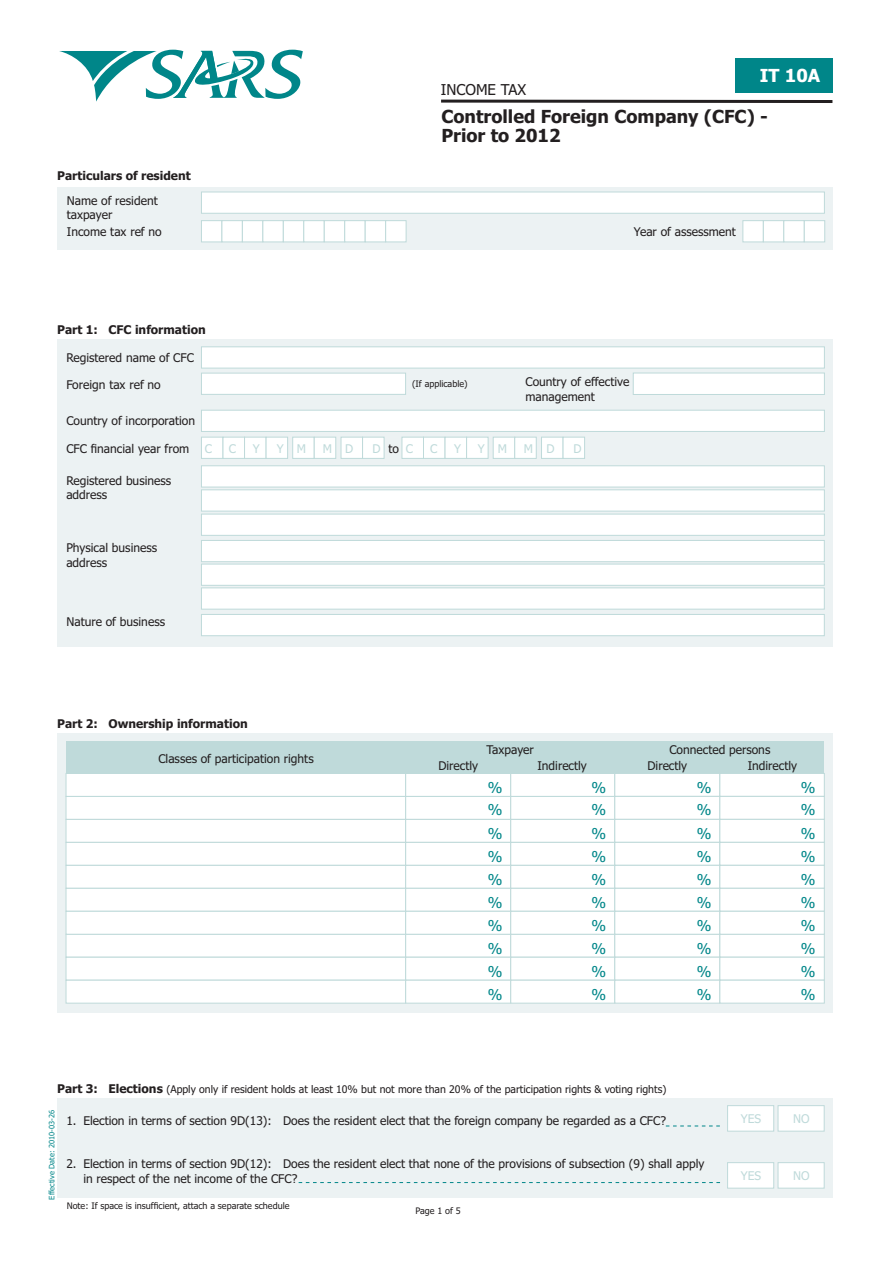
<style>
.page{position:relative;width:893px;height:1262px;background:#fff}
.page>*{position:absolute;margin:0;border:0;box-sizing:border-box;transform-origin:0 0}
.t1{font:700 18px "Tahoma";color:#231f20}
.t2{font:700 18px "Tahoma";color:#fff}
.t3{font:15px/23px "Tahoma";color:#008689}
.t4{font:15px "Tahoma";color:#231f20}
.t5{font:12px/14.5px "Tahoma";color:#231f20}
.t6{font:700 12px "Tahoma";color:#231f20}
.t7{font:12px "Tahoma";color:#bfdada}
.t8{font:10.5px "Tahoma";color:#231f20}
.t9{font:9px "Tahoma";color:#231f20}
.t10{font:7.5px "Tahoma";color:#008689}
.s1{font-weight:700;font-size:12px}
</style>
<div class="page">
<div style="left:57px;top:733px;width:775px;height:279px;background:#ecf2f3"></div>
<div style="left:66px;top:742px;width:758px;height:32px;background:#bfdada"></div>
<div style="left:57px;top:339px;width:775px;height:307px;background:#ecf2f3"></div>
<div style="left:57px;top:187px;width:775px;height:62px;background:#ecf2f3"></div>
<div style="left:735px;top:58px;width:97px;height:35px;background:#008689"></div>
<hr style="left:441px;top:100px;width:391px;height:3px;background:#231f20">
<svg style="left:201px;top:465px;width:623px;height:171px;background:#f7fafa"></svg>
<svg style="left:201px;top:346px;width:623px;height:49px"></svg>
<svg style="left:201px;top:220px;width:205px;height:22px;background:#f6fafa"></svg>
<svg style="left:742px;top:220px;width:83px;height:22px;background:#f6f9f9"></svg>
<svg style="left:201px;top:410px;width:623px;height:49px"></svg>
<svg style="left:66px;top:774px;width:758px;height:229px;background:#fbfcfc"></svg>
<div style="left:57px;top:1097px;width:775px;height:100px;background:#ecf2f3"></div>
<svg style="left:665px;top:1105px;width:159px;height:26px"></svg>
<svg style="left:298px;top:1162px;width:526px;height:26px"></svg>
<svg style="left:59px;top:50px;width:244px;height:52px"></svg>
<svg style="left:201px;top:192px;width:623px;height:22px;background:#fafcfc"></svg>
<p class="t6" style="left:57px;top:171px;width:135px">Particulars of resident</p>
<p class="t5" style="left:67px;top:194px;width:92px">Name of resident taxpayer</p>
<h1 class="t2" style="left:759px;top:69px;width:62px">IT 10A</h1>
<p class="t4" style="left:441px;top:83px;width:87px">INCOME TAX</p>
<h1 class="t1" style="left:441px;top:110px;width:328px">Controlled Foreign Company (CFC) -</h1>
<h1 class="t1" style="left:441px;top:128px;width:120px">Prior to 2012</h1>
<p class="t5" style="left:67px;top:225px;width:96px">Income tax ref no</p>
<p class="t5" style="left:633px;top:225px;width:104px">Year of assessment</p>
<p class="t6" style="left:57px;top:325px;width:150px">Part 1: CFC information</p>
<p class="t5" style="left:66px;top:352px;width:129px">Registered name of CFC</p>
<p class="t5" style="left:66px;top:378px;width:96px">Foreign tax ref no</p>
<p class="t9" style="left:412px;top:380px;width:57px">(If applicable)</p>
<p class="t5" style="left:525px;top:376px;width:105px">Country of effective management</p>
<p class="t5" style="left:66px;top:415px;width:130px">Country of incorporation</p>
<p class="t5" style="left:66px;top:442px;width:124px">CFC financial year from</p>
<p class="t5" style="left:388px;top:442px;width:12px">to</p>
<p class="t7" style="left:205px;top:444px;width:9px">C</p>
<p class="t7" style="left:229px;top:444px;width:9px">C</p>
<p class="t7" style="left:253px;top:444px;width:8px">Y</p>
<p class="t7" style="left:277px;top:444px;width:31px">Y M</p>
<p class="t7" style="left:323px;top:444px;width:32px">M D</p>
<p class="t7" style="left:372px;top:444px;width:10px">D</p>
<p class="t7" style="left:406px;top:444px;width:9px">C</p>
<p class="t7" style="left:430px;top:444px;width:9px">C</p>
<p class="t7" style="left:454px;top:444px;width:8px">Y</p>
<p class="t7" style="left:478px;top:444px;width:31px">Y M</p>
<p class="t7" style="left:524px;top:444px;width:32px">M D</p>
<p class="t7" style="left:573px;top:444px;width:10px">D</p>
<p class="t5" style="left:66px;top:474px;width:106px">Registered business address</p>
<p class="t5" style="left:66px;top:542px;width:92px">Physical business address</p>
<p class="t5" style="left:66px;top:616px;width:100px">Nature of business</p>
<p class="t6" style="left:57px;top:719px;width:192px">Part 2: Ownership information</p>
<p class="t5" style="left:158px;top:752px;width:157px">Classes of participation rights</p>
<p class="t5" style="left:438px;top:759px;width:41px">Directly</p>
<p class="t5" style="left:486px;top:743px;width:49px">Taxpayer</p>
<p class="t5" style="left:669px;top:743px;width:102px">Connected persons</p>
<p class="t5" style="left:537px;top:759px;width:51px">Indirectly</p>
<p class="t5" style="left:647px;top:759px;width:41px">Directly</p>
<p class="t5" style="left:747px;top:759px;width:51px">Indirectly</p>
<p class="t3" style="left:488px;top:777px;width:16px">%</p>
<p class="t3" style="left:591px;top:777px;width:16px">%</p>
<p class="t3" style="left:696px;top:777px;width:16px">%</p>
<p class="t3" style="left:801px;top:777px;width:16px">%</p>
<p class="t3" style="left:488px;top:800px;width:16px">%</p>
<p class="t3" style="left:591px;top:800px;width:16px">%</p>
<p class="t3" style="left:696px;top:800px;width:16px">%</p>
<p class="t3" style="left:801px;top:800px;width:16px">%</p>
<p class="t3" style="left:488px;top:823px;width:16px">%</p>
<p class="t3" style="left:591px;top:823px;width:16px">%</p>
<p class="t3" style="left:696px;top:823px;width:16px">%</p>
<p class="t3" style="left:801px;top:823px;width:16px">%</p>
<p class="t3" style="left:488px;top:846px;width:16px">%</p>
<p class="t3" style="left:591px;top:846px;width:16px">%</p>
<p class="t3" style="left:696px;top:846px;width:16px">%</p>
<p class="t3" style="left:801px;top:846px;width:16px">% %</p>
<p class="t3" style="left:488px;top:869px;width:16px">%</p>
<p class="t3" style="left:591px;top:869px;width:16px">%</p>
<p class="t3" style="left:696px;top:869px;width:16px">%</p>
<p class="t3" style="left:488px;top:892px;width:16px">%</p>
<p class="t3" style="left:591px;top:892px;width:16px">%</p>
<p class="t3" style="left:696px;top:892px;width:16px">%</p>
<p class="t3" style="left:801px;top:892px;width:16px">%</p>
<p class="t3" style="left:488px;top:915px;width:16px">%</p>
<p class="t3" style="left:591px;top:915px;width:16px">%</p>
<p class="t3" style="left:696px;top:915px;width:16px">%</p>
<p class="t3" style="left:801px;top:915px;width:16px">%</p>
<p class="t3" style="left:488px;top:938px;width:16px">%</p>
<p class="t3" style="left:591px;top:938px;width:16px">%</p>
<p class="t3" style="left:696px;top:938px;width:16px">%</p>
<p class="t3" style="left:801px;top:938px;width:16px">%</p>
<p class="t3" style="left:488px;top:961px;width:16px">%</p>
<p class="t3" style="left:591px;top:961px;width:16px">%</p>
<p class="t3" style="left:696px;top:961px;width:16px">%</p>
<p class="t3" style="left:801px;top:961px;width:16px">%</p>
<p class="t3" style="left:488px;top:984px;width:16px">%</p>
<p class="t3" style="left:591px;top:984px;width:16px">%</p>
<p class="t3" style="left:696px;top:984px;width:16px">%</p>
<p class="t3" style="left:801px;top:984px;width:16px">%</p>
<p class="t8" style="left:57px;top:1084px;width:610px"><span class="s1">Part 3: Elections</span> (Apply only if resident holds at least 10% but not more than 20% of the participation rights &amp; voting rights)</p>
<p class="t10" style="left:49px;top:1199px;width:91px;rotate:-90deg">Effective Date: 2010-03-26</p>
<p class="t5" style="left:66px;top:1114px;width:601px">1. Election in terms of section 9D(13): Does the resident elect that the foreign company be regarded as a CFC?</p>
<p class="t5" style="left:83px;top:1157px;width:622px;text-indent:-17px">2. Election in terms of section 9D(12): Does the resident elect that none of the provisions of subsection (9) shall apply in respect of the net income of the CFC?</p>
<p class="t9" style="left:67px;top:1201px;width:224px">Note: If space is insufficient, attach a separate schedule</p>
<p class="t9" style="left:415px;top:1206px;width:47px">Page 1 of 5</p>
<p class="t7" style="left:740px;top:1113px;width:22px">YES</p>
<p class="t7" style="left:740px;top:1170px;width:22px">YES</p>
<p class="t7" style="left:793px;top:1113px;width:18px">NO</p>
<p class="t7" style="left:793px;top:1170px;width:18px">NO</p>
</div>
